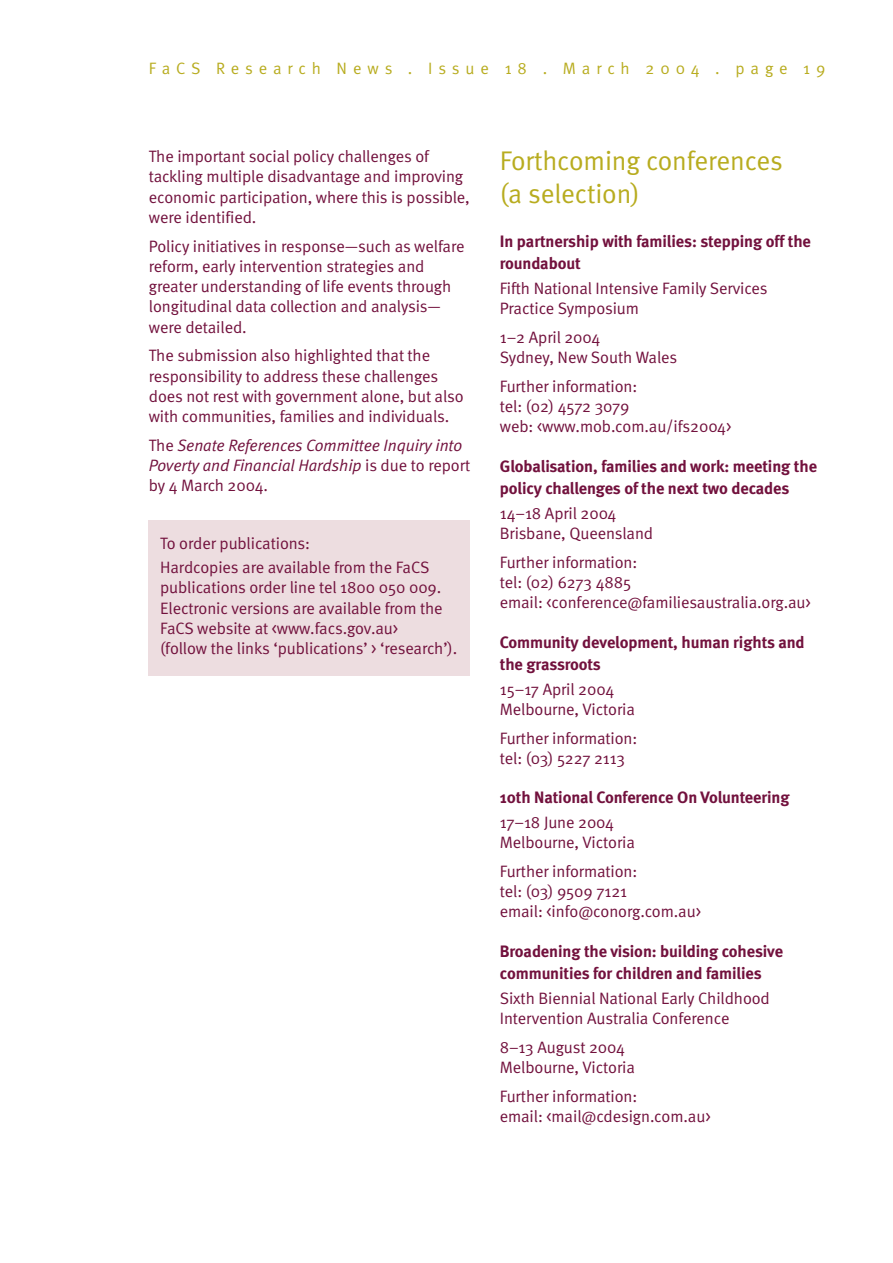
<style>
.page{position:relative;width:893px;height:1263px;background:#fff}
.page>*{position:absolute;margin:0;border:0;box-sizing:border-box;transform-origin:0 0}
.t1{font:27px/32.4px "Meta Normal";letter-spacing:-.005em;color:#b8ac1f}
.t2{font:16.5px/20.2px "Meta Normal";letter-spacing:-.005em;color:#72113d}
.t3{font:700 16.5px/22.5px "Meta";letter-spacing:-.005em;color:#72113d}
.t4{font:italic 16.5px/20.2px "Meta Normal";letter-spacing:-.005em;color:#72113d}
.t5{font:16.5px "Meta Normal";letter-spacing:.36em;color:#b8ac1f}
.s1{font-style:normal}
</style>
<div class="page">
<div style="left:149px;top:520px;width:321px;height:156px;background:#eddde0"></div>
<p class="t5" style="left:149px;top:62px;width:678px">FaCS Research News . Issue 18 . March 2004 . page 19</p>
<p class="t2" style="left:149px;top:148px;width:322px">The important social policy challenges of tackling multiple disadvantage and improving economic participation, where this is possible, were identified.</p>
<p class="t2" style="left:149px;top:237px;width:317px">Policy initiatives in response—such as welfare reform, early intervention strategies and greater understanding of life events through longitudinal data collection and analysis— were detailed.</p>
<p class="t2" style="left:149px;top:347px;width:316px">The submission also highlighted that the responsibility to address these challenges does not rest with government alone, but also with communities, families and individuals.</p>
<p class="t4" style="left:149px;top:436px;width:323px"><span class="s1">The</span> Senate References Committee Inquiry into<br>Poverty and Financial Hardship <span class="s1">is due to report by 4 March 2004.</span></p>
<p class="t2" style="left:160px;top:532px;width:271px;line-height:24.5px">To order publications:<br>Hardcopies are available from the FaCS</p>
<p class="t2" style="left:160px;top:579px;width:298px">publications order line tel 1800 050 009.<br>Electronic versions are available from the FaCS website at &lt;www.facs.gov.au&gt;<br>(follow the links ‘publications’ &gt; ‘research’).</p>
<h1 class="t1" style="left:500px;top:147px;width:284px">Forthcoming conferences (a selection)</h1>
<p class="t3" style="left:500px;top:231px;width:312px">In partnership with families: stepping off the roundabout</p>
<p class="t2" style="left:500px;top:279px;width:269px">Fifth National Intensive Family Services<br>Practice Symposium</p>
<p class="t2" style="left:500px;top:328px;width:179px">1–2 April 2004<br>Sydney, New South Wales</p>
<p class="t2" style="left:500px;top:377px;width:233px">Further information:<br>tel: (02) 4572 3079<br>web: &lt;www.mob.com.au/ifs2004&gt;</p>
<p class="t3" style="left:500px;top:456px;width:319px">Globalisation, families and work: meeting the policy challenges of the next two decades</p>
<p class="t2" style="left:500px;top:504px;width:155px">14–18 April 2004<br>Brisbane, Queensland</p>
<p class="t2" style="left:500px;top:553px;width:312px">Further information:<br>tel: (02) 6273 4885<br>email: &lt;conference@familiesaustralia.org.au&gt;</p>
<p class="t3" style="left:500px;top:632px;width:306px">Community development, human rights and the grassroots</p>
<p class="t2" style="left:500px;top:680px;width:137px">15–17 April 2004<br>Melbourne, Victoria</p>
<p class="t2" style="left:500px;top:729px;width:139px">Further information: tel: (03) 5227 2113</p>
<p class="t3" style="left:500px;top:788px;width:291px">10th National Conference On Volunteering</p>
<p class="t2" style="left:500px;top:813px;width:137px">17–18 June 2004<br>Melbourne, Victoria</p>
<p class="t2" style="left:500px;top:862px;width:203px">Further information:<br>tel: (03) 9509 7121<br>email: &lt;info@conorg.com.au&gt;</p>
<p class="t3" style="left:500px;top:941px;width:285px">Broadening the vision: building cohesive communities for children and families</p>
<p class="t2" style="left:500px;top:989px;width:271px">Sixth Biennial National Early Childhood<br>Intervention Australia Conference</p>
<p class="t2" style="left:500px;top:1038px;width:137px">8–13 August 2004<br>Melbourne, Victoria</p>
<p class="t2" style="left:500px;top:1087px;width:212px">Further information:<br>email: &lt;mail@cdesign.com.au&gt;</p>
</div>
